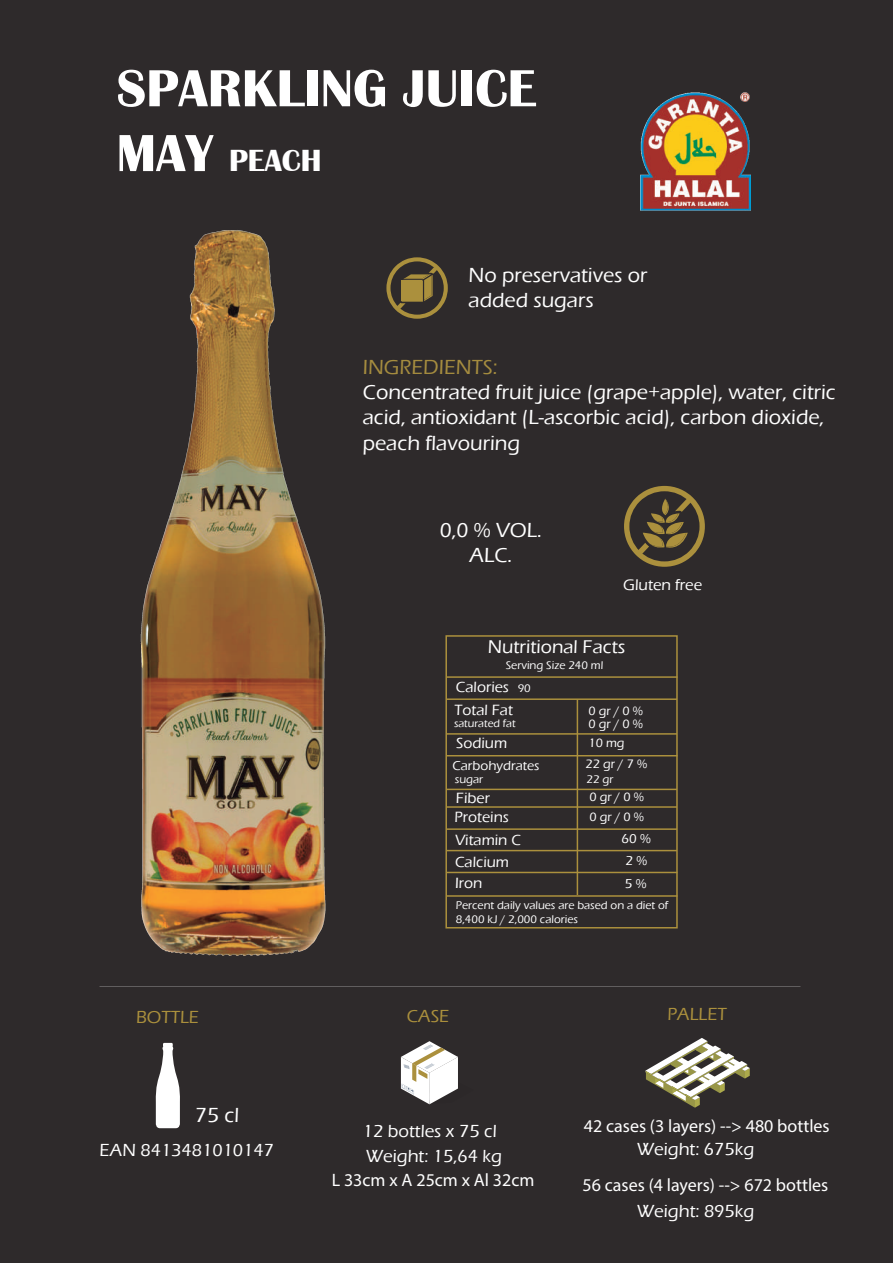
<style>
.page{position:relative;width:893px;height:1263px;background:#2e2a2b}
.page>*{position:absolute;margin:0;border:0;box-sizing:border-box;transform-origin:0 0}
.t1{font:700 54px "Britannic";color:#fff}
.t2{font:700 31.5px "Britannic";color:#fff}
.t3{font:500 21px/25.2px "Eras ITC";color:#fff}
.t4{font:500 21px "Eras ITC";color:#a58c3f}
.t5{font:500 18.9px "Eras ITC";color:#fff}
.t6{font:18px "Myriad Pro";color:#fff}
.t7{font:500 18px "Eras ITC";color:#fff}
.t8{font:500 18px "Eras ITC";color:#ab903d}
.t9{font:500 15.9px "Eras ITC";color:#fff}
.t10{font:500 15.3px "Eras ITC";color:#fff}
.t11{font:500 13.35px "Eras ITC";color:#fff}
.t12{font:500 12.6px "Eras ITC";color:#fff}
.t13{font:500 11.4px/13.8px "Eras ITC";color:#fff}
.t14{font:500 11.1px "Eras ITC";color:#fff}
.s1{font-size:54px}
.s2{font-size:11.4px}
</style>
<div class="page">
<svg style="left:156px;top:1043px;width:24px;height:85px"></svg>
<img style="left:640px;top:92px;width:110px;height:118px">
<svg style="left:386px;top:257px;width:62px;height:62px"></svg>
<svg style="left:401px;top:1041px;width:57px;height:63px"></svg>
<img style="left:140px;top:230px;width:186px;height:726px">
<div style="left:445px;top:635px;width:233px;height:293px;border:2px solid #ab903d"></div>
<hr style="left:446px;top:733px;width:231px;height:2px;background:#ab903d">
<hr style="left:446px;top:698px;width:231px;height:2px;background:#ab903d">
<hr style="left:447px;top:676px;width:230px;height:2px;background:#ab903d">
<hr style="left:577px;top:699px;width:1px;height:196px;background:#ab903d">
<hr style="left:446px;top:789px;width:231px;height:1px;background:#ab903d">
<hr style="left:446px;top:806px;width:231px;height:2px;background:#ab903d">
<hr style="left:446px;top:828px;width:231px;height:2px;background:#ab903d">
<hr style="left:446px;top:850px;width:231px;height:1px;background:#ab903d">
<hr style="left:447px;top:895px;width:230px;height:2px;background:#ab903d">
<hr style="left:447px;top:755px;width:230px;height:1px;background:#ab903d">
<hr style="left:447px;top:872px;width:230px;height:1px;background:#ab903d">
<svg style="left:624px;top:486px;width:81px;height:81px"></svg>
<svg style="left:645px;top:1038px;width:105px;height:70px"></svg>
<h1 class="t1" style="left:117px;top:58px;width:421px">SPARKLING JUICE</h1>
<h2 class="t2" style="left:117px;top:143px;width:206px"><span class="s1">MAY</span> PEACH</h2>
<p class="t3" style="left:469px;top:263px;width:180px">No preservatives or added sugars</p>
<p class="t4" style="left:363px;top:355px;width:136px">INGREDIENTS:</p>
<p class="t3" style="left:363px;top:380px;width:474px">Concentrated fruit juice (grape+apple), water, citric acid, antioxidant (L-ascorbic acid), carbon dioxide, peach flavouring</p>
<p class="t3" style="left:440px;top:518px;width:104px;text-align:center">0,0 % VOL.<br>ALC.</p>
<p class="t9" style="left:623px;top:576px;width:80px">Gluten free</p>
<p class="t5" style="left:488px;top:637px;width:139px">Nutritional Facts</p>
<p class="t13" style="left:506px;top:659px;width:99px">Serving Size 240 ml</p>
<p class="t10" style="left:456px;top:678px;width:76px">Calories <span class="s2">90</span></p>
<p class="t10" style="left:455px;top:701px;width:60px">Total Fat</p>
<p class="t12" style="left:589px;top:703px;width:56px">0 gr / 0 %</p>
<p class="t14" style="left:454px;top:717px;width:63px">saturated fat</p>
<p class="t12" style="left:588px;top:717px;width:56px">0 gr / 0 %</p>
<p class="t10" style="left:456px;top:734px;width:53px">Sodium</p>
<p class="t12" style="left:588px;top:735px;width:38px">10 mg</p>
<p class="t12" style="left:585px;top:757px;width:63px">22 gr / 7 %</p>
<p class="t11" style="left:452px;top:758px;width:89px">Carbohydrates</p>
<p class="t10" style="left:455px;top:808px;width:56px">Proteins</p>
<p class="t13" style="left:455px;top:772px;width:30px">sugar</p>
<p class="t13" style="left:587px;top:772px;width:28px">22 gr</p>
<p class="t12" style="left:589px;top:790px;width:56px">0 gr / 0 %</p>
<p class="t10" style="left:456px;top:789px;width:36px">Fiber</p>
<p class="t12" style="left:589px;top:809px;width:56px">0 gr / 0 %</p>
<p class="t10" style="left:455px;top:831px;width:67px">Vitamin C</p>
<p class="t11" style="left:621px;top:831px;width:31px">60 %</p>
<p class="t10" style="left:455px;top:853px;width:56px">Calcium</p>
<p class="t11" style="left:625px;top:853px;width:23px">2 %</p>
<p class="t10" style="left:455px;top:874px;width:29px">Iron</p>
<p class="t11" style="left:625px;top:876px;width:23px">5 %</p>
<p class="t13" style="left:456px;top:898px;width:214px">Percent daily values are based on a diet of<br>8,400 kJ / 2,000 calories</p>
<p class="t8" style="left:136px;top:1007px;width:65px">BOTTLE</p>
<p class="t8" style="left:407px;top:1006px;width:44px">CASE</p>
<p class="t3" style="left:195px;top:1103px;width:45px">75 cl</p>
<p class="t7" style="left:100px;top:1140px;width:176px">EAN 8413481010147</p>
<p class="t7" style="left:363px;top:1120px;width:135px">12 bottles x 75 cl</p>
<p class="t7" style="left:366px;top:1145px;width:138px">Weight: 15,64 kg</p>
<p class="t6" style="left:332px;top:1169px;width:204px">L 33cm x A 25cm x Al 32cm</p>
<p class="t8" style="left:667px;top:1003px;width:61px">PALLET</p>
<p class="t6" style="left:584px;top:1115px;width:247px">42 cases (3 layers) --&gt; 480 bottles</p>
<p class="t7" style="left:637px;top:1139px;width:119px">Weight: 675kg</p>
<p class="t6" style="left:582px;top:1173px;width:247px">56 cases (4 layers) --&gt; 672 bottles</p>
<p class="t7" style="left:637px;top:1200px;width:119px">Weight: 895kg</p>
</div>
